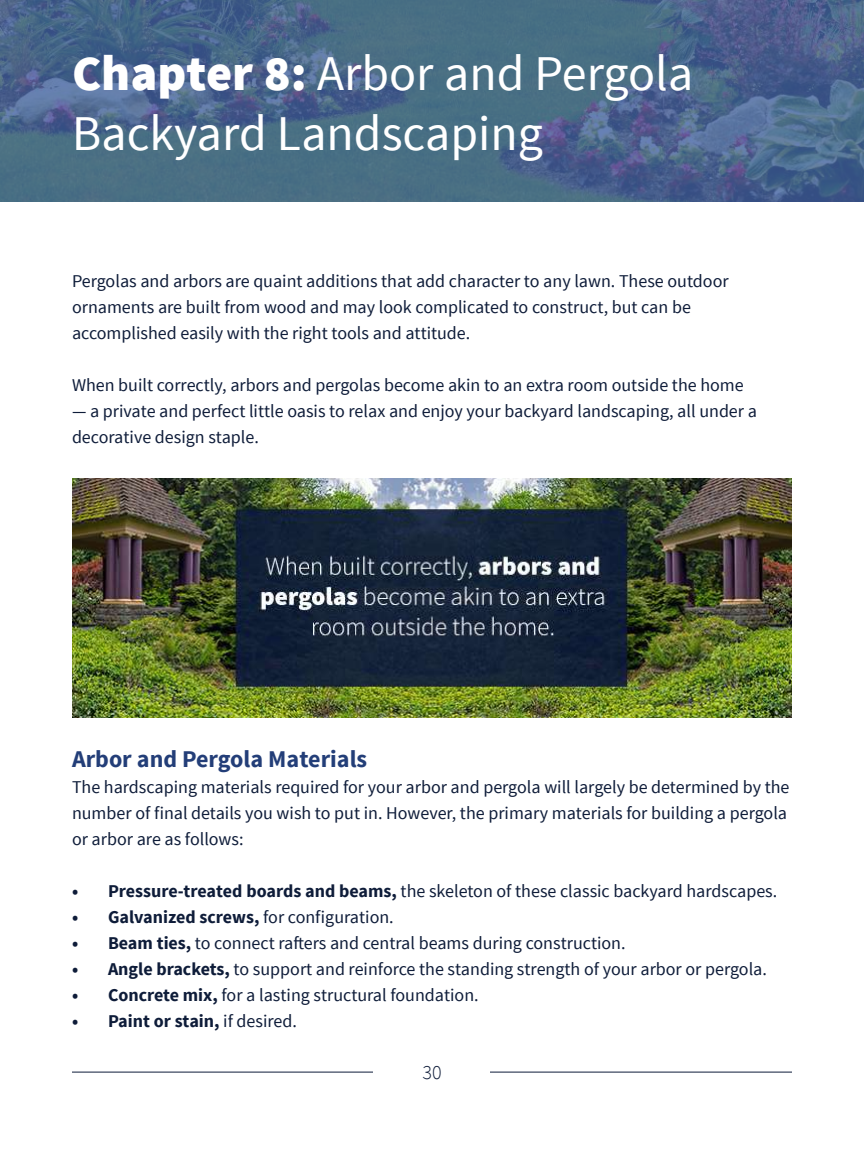
<style>
.page{position:relative;width:864px;height:1152px;background:#fff}
.page>*{position:absolute;margin:0;border:0;box-sizing:border-box;transform-origin:0 0}
.t1{font:50px/60px "Source Sans Pro";color:#fff}
.t2{font:700 24px "Source Sans Pro";color:#233e78}
.t3{font:300 20px "Source Sans Pro";color:#0e1c39}
.t4{font:18px/26px "Source Sans Pro";color:#0e1c39}
.t5{font:700 18px "Source Sans Pro";color:#0e1c39}
.s1{font-weight:900}
.s2{font-weight:700}
.s3{font-weight:400}
</style>
<div class="page">
<hr style="left:72px;top:1072px;width:720px;height:1px;background:#0d1b3a">
<div style="left:374px;top:1064px;width:116px;height:16px;background:#fff"></div>
<svg style="left:0;top:0;width:864px;height:201px;background:#4a6888"></svg>
<img style="left:72px;top:479px;width:720px;height:238px">
<h1 class="t1" style="left:72px;top:44px;width:623px"><span class="s1">Chapter 8:</span> Arbor and Pergola<br>Backyard Landscaping</h1>
<p class="t4" style="left:72px;top:268px;width:658px">Pergolas and arbors are quaint additions that add character to any lawn. These outdoor ornaments are built from wood and may look complicated to construct, but can be accomplished easily with the right tools and attitude.</p>
<p class="t4" style="left:72px;top:372px;width:673px">When built correctly, arbors and pergolas become akin to an extra room outside the home</p>
<p class="t4" style="left:72px;top:398px;width:687px">— a private and perfect little oasis to relax and enjoy your backyard landscaping, all under a decorative design staple.</p>
<h2 class="t2" style="left:72px;top:744px;width:297px">Arbor and Pergola Materials</h2>
<p class="t4" style="left:72px;top:774px;width:719px">The hardscaping materials required for your arbor and pergola will largely be determined by the number of final details you wish to put in. However, the primary materials for building a pergola or arbor are as follows:</p>
<p class="t4" style="left:72px;top:878px;width:707px"><span class="s2">• Pressure-treated boards and beams,</span> the skeleton of these classic backyard hardscapes.</p>
<p class="t5" style="left:72px;top:906px;width:323px">• Galvanized screws, <span class="s3">for configuration.</span></p>
<p class="t4" style="left:72px;top:930px;width:555px"><span class="s2">• Beam ties,</span> to connect rafters and central beams during construction.</p>
<p class="t4" style="left:72px;top:956px;width:697px"><span class="s2">• Angle brackets,</span> to support and reinforce the standing strength of your arbor or pergola.</p>
<p class="t4" style="left:72px;top:982px;width:408px"><span class="s2">• Concrete mix,</span> for a lasting structural foundation.</p>
<p class="t5" style="left:72px;top:1010px;width:226px">• Paint or stain, <span class="s3">if desired.</span></p>
<p class="t3" style="left:422px;top:1060px;width:21px">30</p>
</div>
